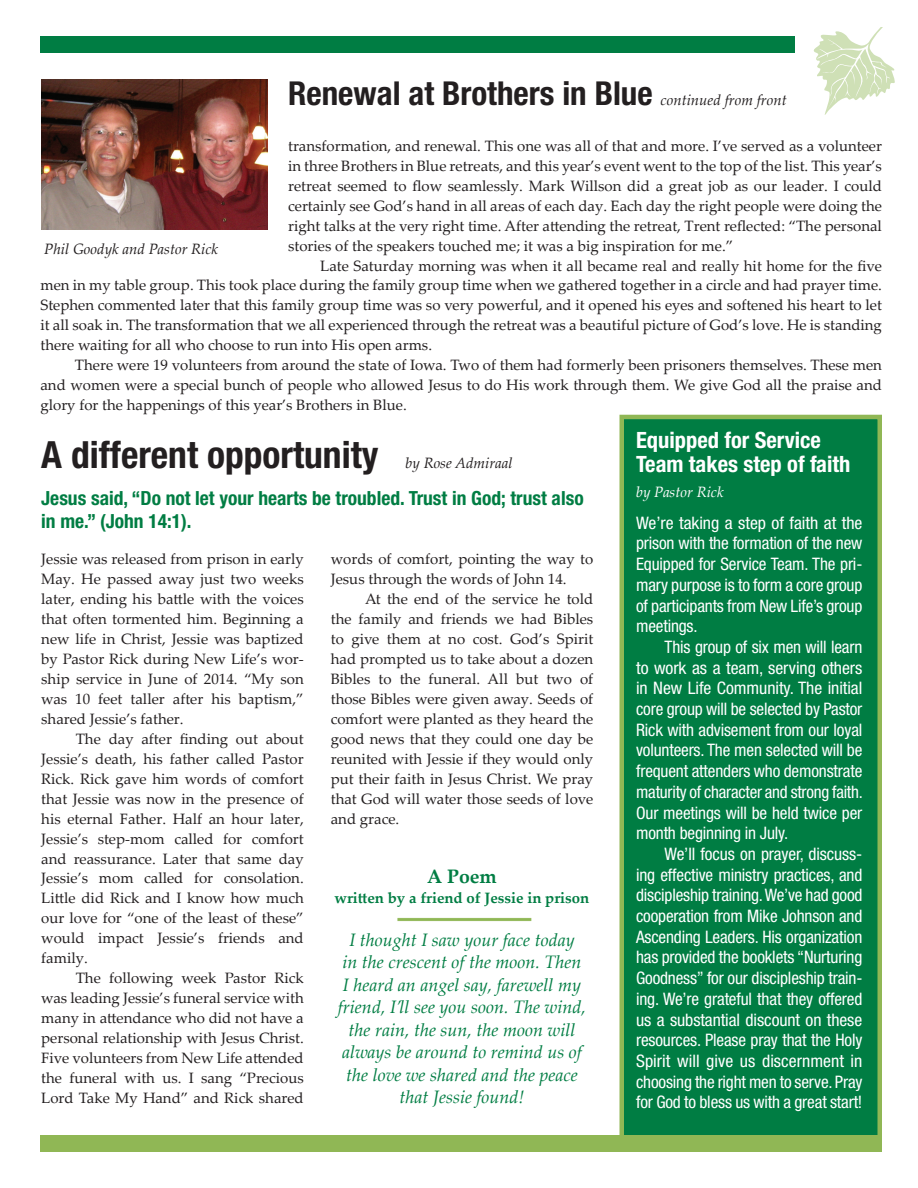
<style>
.page{position:relative;width:918px;height:1188px;background:#fff}
.page>*{position:absolute;margin:0;border:0;box-sizing:border-box;transform-origin:0 0}
.t1{font:700 condensed 37.5px "Helvetica Neue LT Std";color:#231f20}
.t2{font:700 condensed 33px "Helvetica Neue LT Std";color:#231f20}
.t3{font:700 condensed 22.5px/24px "Helvetica Neue LT Std";color:#fff}
.t4{font:700 condensed 19.5px/22.5px "Helvetica Neue LT Std";color:#007d43}
.t5{font:700 19.5px "Palatino Linotype";color:#007d43}
.t6{font:italic 18px/22.5px "Palatino Linotype";color:#007d43;text-align:center}
.t7{font:condensed 17.25px/20.7px "Helvetica Neue LT Std";letter-spacing:-.01em;color:#fff;text-align:justify}
.t8{font:15px/20px "Palatino Linotype";color:#231f20;text-align:justify}
.t9{font:italic 15px "Palatino Linotype";color:#231f20}
.t10{font:700 15px "Palatino Linotype";color:#007d43}
.t11{font:italic 15px "Palatino Linotype";color:#fff}
.s1{font-family:"Palatino Linotype";font-weight:400;font-style:italic;font-stretch:normal;font-size:15px}
</style>
<div class="page">
<div style="left:620px;top:415px;width:262px;height:729px;background:#007d43;border:4px solid #90b755"></div>
<div style="left:40px;top:36px;width:755px;height:16px;background:#007d43"></div>
<div style="left:40px;top:1136px;width:842px;height:16px;background:#90b755"></div>
<svg style="left:813px;top:27px;width:82px;height:88px"></svg>
<img style="left:41px;top:80px;width:227px;height:149px">
<hr style="left:397px;top:918px;width:134px;height:1px;background:#90b755">
<hr style="left:397px;top:919px;width:134px;height:1px;background:#90b755">
<hr style="left:397px;top:920px;width:134px;height:1px;background:#90b755">
<h2 class="t2" style="left:288px;top:73px;width:500px">Renewal at Brothers in Blue <span class="s1">continued from front</span></h2>
<p class="t8" style="left:288px;top:135px;width:595px">transformation, and renewal. This one was all of that and more. I’ve served as a volunteer in three Brothers in Blue retreats, and this year’s event went to the top of the list. This year’s retreat seemed to flow seamlessly. Mark Willson did a great job as our leader. I could certainly see God’s hand in all areas of each day. Each day the right people were doing the right talks at the very right time. After attending the retreat, Trent reflected: “The personal stories of the speakers touched me; it was a big inspiration for me.”</p>
<p class="t8" style="left:40px;top:255px;width:843px;text-indent:280px">Late Saturday morning was when it all became real and really hit home for the five men in my table group. This took place during the family group time when we gathered together in a circle and had prayer time.<br>Stephen commented later that this family group time was so very powerful, and it opened his eyes and softened his heart to let it all soak in. The transformation that we all experienced through the retreat was a beautiful picture of God’s love. He is standing there waiting for all who choose to run into His open arms.</p>
<p class="t8" style="left:40px;top:355px;width:843px;text-indent:34px">There were 19 volunteers from around the state of Iowa. Two of them had formerly been prisoners themselves. These men and women were a special bunch of people who allowed Jesus to do His work through them. We give God all the praise and glory for the happenings of this year’s Brothers in Blue.</p>
<p class="t9" style="left:44px;top:238px;width:175px">Phil Goodyk and Pastor Rick</p>
<h1 class="t1" style="left:41px;top:432px;width:339px">A different opportunity</h1>
<p class="t9" style="left:405px;top:452px;width:109px">by Rose Admiraal</p>
<h3 class="t4" style="left:41px;top:487px;width:544px">Jesus said, “Do not let your hearts be troubled. Trust in God; trust also in me.” (John 14:1).</h3>
<p class="t8" style="left:41px;top:549px;width:264px">Jessie was released from prison in early May. He passed away just two weeks later, ending his battle with the voices that often tormented him. Beginning a new life in Christ, Jessie was baptized by Pastor Rick during New Life’s wor&shy;ship service in June of 2014. “My son was 10 feet taller after his baptism,” shared Jessie’s father.</p>
<p class="t8" style="left:41px;top:728px;width:264px;text-indent:34px">The day after finding out about Jessie’s death, his father called Pastor Rick. Rick gave him words of comfort that Jessie was now in the presence of his eternal Father. Half an hour later, Jessie’s step-mom called for comfort and reassurance. Later that same day Jessie’s mom called for consolation.<br>Little did Rick and I know how much our love for “one of the least of these” would impact Jessie’s friends and family.</p>
<p class="t8" style="left:41px;top:968px;width:264px;text-indent:34px">The following week Pastor Rick was leading Jessie’s funeral service with many in attendance who did not have a personal relationship with Jesus Christ.<br>Five volunteers from New Life attended the funeral with us. I sang “Precious Lord Take My Hand” and Rick shared</p>
<p class="t8" style="left:331px;top:549px;width:264px">words of comfort, pointing the way to<br>Jesus through the words of John 14.</p>
<p class="t8" style="left:331px;top:588px;width:264px;text-indent:34px">At the end of the service he told the family and friends we had Bibles to give them at no cost. God’s Spirit had prompted us to take about a dozen Bibles to the funeral. All but two of those Bibles were given away. Seeds of comfort were planted as they heard the good news that they could one day be reunited with Jessie if they would only put their faith in Jesus Christ. We pray that God will water those seeds of love and grace.</p>
<h3 class="t5" style="left:427px;top:863px;width:71px">A Poem</h3>
<p class="t10" style="left:335px;top:888px;width:256px">written by a friend of Jessie in prison</p>
<p class="t6" style="left:338px;top:928px;width:250px">I thought I saw your face today<br>in the crescent of the moon. Then<br>I heard an angel say, farewell my friend, I’ll see you soon. The wind, the rain, the sun, the moon will always be around to remind us of the love we shared and the peace that Jessie found!</p>
<h3 class="t3" style="left:636px;top:428px;width:216px">Equipped for Service<br>Team takes step of faith</h3>
<p class="t11" style="left:636px;top:481px;width:89px">by Pastor Rick</p>
<p class="t7" style="left:636px;top:512px;width:228px">We’re taking a step of faith at the prison with the formation of the new Equipped for Service Team. The pri&shy;mary purpose is to form a core group of participants from New Life’s group meetings.</p>
<p class="t7" style="left:636px;top:636px;width:228px;text-indent:28px">This group of six men will learn to work as a team, serving others in New Life Community. The initial core group will be selected by Pastor Rick with advisement from our loyal volunteers. The men selected will be frequent attenders who demonstrate maturity of character and strong faith.<br>Our meetings will be held twice per month beginning in July.</p>
<p class="t7" style="left:636px;top:843px;width:228px;text-indent:28px">We’ll focus on prayer, discuss&shy;ing effective ministry practices, and discipleship training. We’ve had good cooperation from Mike Johnson and Ascending Leaders. His organization has provided the booklets “Nurturing Goodness” for our discipleship train&shy;ing. We’re grateful that they offered us a substantial discount on these resources. Please pray that the Holy Spirit will give us discernment in choosing the right men to serve. Pray for God to bless us with a great start!</p>
</div>
